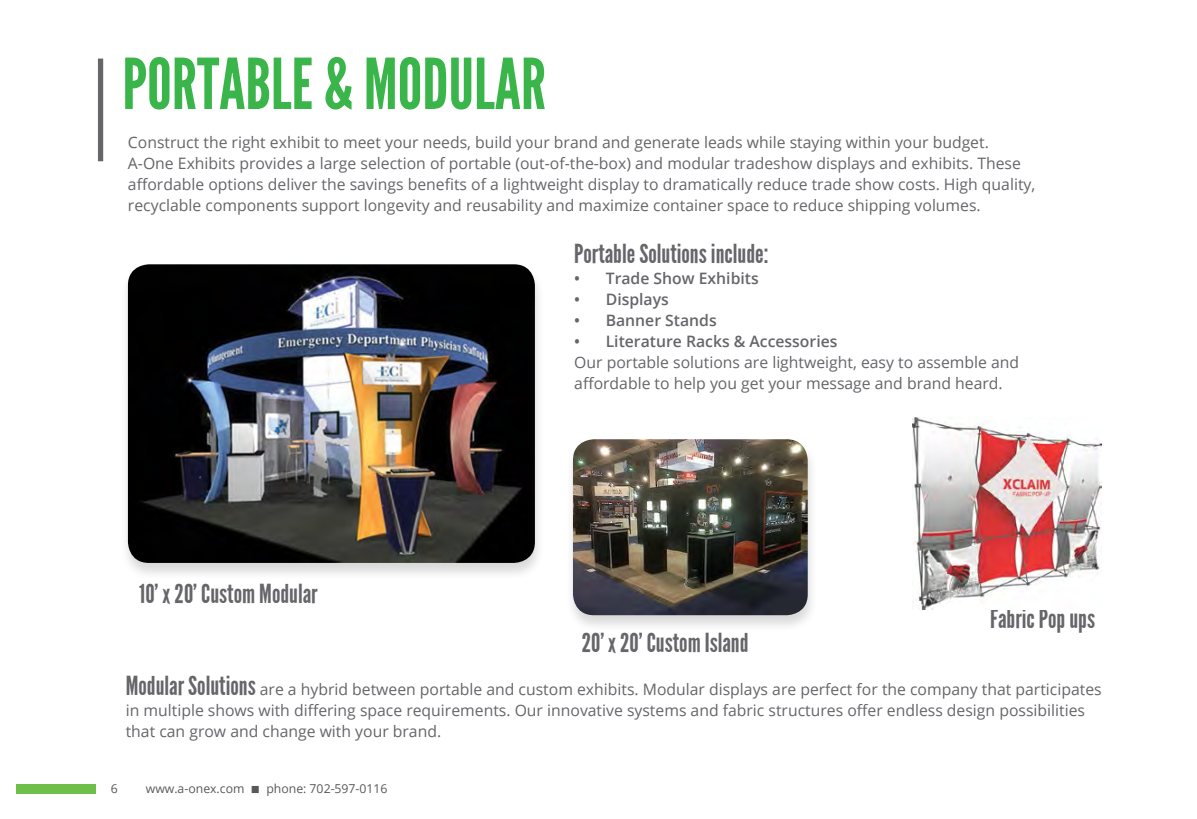
<style>
.page{position:relative;width:1197px;height:819px;background:#fff}
.page>*{position:absolute;margin:0;border:0;box-sizing:border-box;transform-origin:0 0}
.Header_Style_45pt{font:70px "League Gothic";color:#39b54a}
.Parahraph_Header{font:26.25px "League Gothic";color:#65656a}
.Header_Bottom_Text{font:26.25px "League Gothic";color:#65656a}
.Header_Bottom_Text-2{font:15.75px/21px "Open Sans";color:#65656a}
.t1{font:600 15.75px "Open Sans";color:#65656a}
.t2{font:12.25px "Open Sans";color:#58595b}
.s1{font-family:"League Gothic";font-size:26.25px}
</style>
<div class="page">
<div style="left:98px;top:59px;width:5px;height:102px;background:#65656a"></div>
<div style="left:119px;top:262px;width:426px;height:318px;background:#000;opacity:.15"></div>
<img style="left:128px;top:264px;width:407px;height:299px">
<div style="left:564px;top:437px;width:254px;height:196px;background:#000;opacity:.15"></div>
<img style="left:573px;top:439px;width:235px;height:176px">
<img style="left:913px;top:417px;width:189px;height:192px">
<div style="left:16px;top:784px;width:79px;height:9px;background:#6ebe4a"></div>
<p class="Header_Style_45pt" style="left:122px;top:44px;width:425px">PORTABLE &amp; MODULAR</p>
<p class="Header_Bottom_Text-2" style="left:128px;top:132px;width:862px">Construct the right exhibit to meet your needs, build your brand and generate leads while staying within your budget.</p>
<p class="Header_Bottom_Text-2" style="left:128px;top:153px;width:909px">A-One Exhibits provides a large selection of portable (out-of-the-box) and modular tradeshow displays and exhibits. These affordable options deliver the savings benefits of a lightweight display to dramatically reduce trade show costs. High quality,</p>
<p class="Header_Bottom_Text-2" style="left:128px;top:195px;width:854px">recyclable components support longevity and reusability and maximize container space to reduce shipping volumes.</p>
<p class="Parahraph_Header" style="left:139px;top:578px;width:180px">10’ x 20’ Custom Modular</p>
<p class="Header_Bottom_Text" style="left:574px;top:238px;width:196px">Portable Solutions include:</p>
<p class="t1" style="left:574px;top:267px;width:186px">• Trade Show Exhibits</p>
<p class="t1" style="left:574px;top:288px;width:96px">• Displays</p>
<p class="t1" style="left:574px;top:309px;width:144px">• Banner Stands</p>
<p class="t1" style="left:574px;top:330px;width:265px">• Literature Racks &amp; Accessories</p>
<p class="Header_Bottom_Text-2" style="left:574px;top:351px;width:447px">Our portable solutions are lightweight, easy to assemble and affordable to help you get your message and brand heard.</p>
<p class="Parahraph_Header" style="left:582px;top:627px;width:168px">20’ x 20’ Custom Island</p>
<p class="Parahraph_Header" style="left:990px;top:604px;width:106px">Fabric Pop ups</p>
<p class="Header_Bottom_Text-2" style="left:126px;top:678px;width:977px"><span class="s1">Modular Solutions</span> are a hybrid between portable and custom exhibits. Modular displays are perfect for the company that participates in multiple shows with differing space requirements. Our innovative systems and fabric structures offer endless design possibilities that can grow and change with your brand.</p>
<p class="t2" style="left:111px;top:780px;width:9px">6</p>
<p class="t2" style="left:146px;top:780px;width:243px">www.a-onex.com ■ phone: 702-597-0116</p>
</div>
